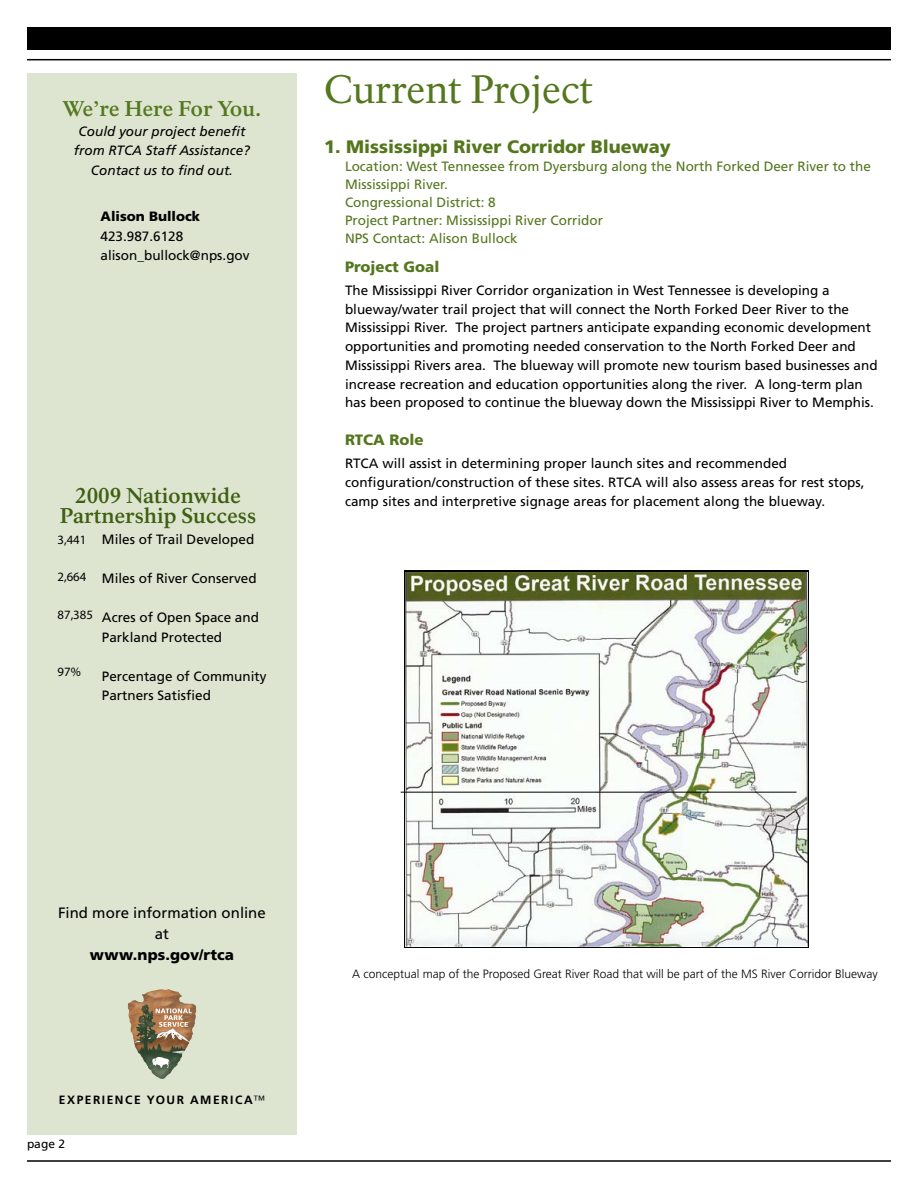
<style>
.page{position:relative;width:918px;height:1188px;background:#fff}
.page>*{position:absolute;margin:0;border:0;box-sizing:border-box;transform-origin:0 0}
.t1{font:39px "NPS Rawlinson OT";color:#54771e}
.t2{font:700 21px/19.5px "NPS Rawlinson OT";color:#3f5f11;text-align:center}
.t3{font:700 21px "NPS Rawlinson OT";letter-spacing:-.015em;color:#54771e}
.t4{font:900 18px "Frutiger LT Std";color:#54771e}
.t5{font:15px/21px "Frutiger LT Std";color:#000;text-align:center}
.t6{font:900 15px "Frutiger LT Std";color:#54771e}
.t7{font:900 15px "Frutiger LT Std";letter-spacing:.01em;color:#000}
.t8{font:13.5px/18.8px "Frutiger LT Std";color:#000}
.t9{font:13.5px/18px "Frutiger LT Std";color:#54771e}
.t10{font:italic 13.5px/19.5px "Frutiger LT Std";color:#000;text-align:center}
.t11{font:900 13.5px "Frutiger LT Std";color:#000}
.t12{font:12.75px "Myriad Pro";color:#000}
.t13{font:300 12px "Frutiger LT Std";color:#000}
.t14{font:700 12px "Frutiger LT Std";letter-spacing:.13em;color:#000}
.t15{font:12px "Frutiger LT Std";color:#000}
.s1{font-weight:300}
</style>
<div class="page">
<div style="left:27px;top:73px;width:270px;height:1062px;background:#dde5d1"></div>
<img style="left:128px;top:989px;width:46px;height:90px">
<div style="left:27px;top:27px;width:864px;height:23px;background:#000"></div>
<hr style="left:27px;top:59px;width:864px;height:1px;background:#000">
<hr style="left:27px;top:1160px;width:864px;height:2px;background:#000">
<img style="left:406px;top:573px;width:401px;height:374px">
<hr style="left:401px;top:792px;width:396px;height:1px;background:#000">
<h2 class="t3" style="left:62px;top:96px;width:201px">We’re Here For You.</h2>
<p class="t10" style="left:74px;top:121px;width:178px">Could your project benefit from RTCA Staff Assistance?<br>Contact us to find out.</p>
<p class="t11" style="left:101px;top:208px;width:101px">Alison Bullock</p>
<p class="t8" style="left:101px;top:226px;width:151px;line-height:19.5px">423.987.6128 alison_bullock@nps.gov</p>
<h2 class="t2" style="left:60px;top:486px;width:198px">2009 Nationwide<br>Partnership Success</h2>
<p class="t12" style="left:58px;top:532px;width:30px">3,441</p>
<p class="t12" style="left:58px;top:569px;width:30px">2,664</p>
<p class="t12" style="left:58px;top:607px;width:37px">87,385</p>
<p class="t12" style="left:58px;top:663px;width:25px">97%</p>
<p class="t8" style="left:102px;top:530px;width:154px">Miles of Trail Developed</p>
<p class="t8" style="left:102px;top:569px;width:156px">Miles of River Conserved</p>
<p class="t8" style="left:102px;top:608px;width:159px;line-height:19.5px">Acres of Open Space and<br>Parkland Protected</p>
<p class="t8" style="left:102px;top:666px;width:166px;line-height:19.5px">Percentage of Community<br>Partners Satisfied</p>
<h1 class="t1" style="left:324px;top:65px;width:270px">Current Project</h1>
<h3 class="t4" style="left:324px;top:136px;width:348px">1. Mississippi River Corridor Blueway</h3>
<p class="t9" style="left:345px;top:157px;width:527px">Location: West Tennessee from Dyersburg along the North Forked Deer River to the Mississippi River.<br>Congressional District: 8<br>Project Partner: Mississippi River Corridor<br>NPS Contact: Alison Bullock</p>
<p class="t6" style="left:345px;top:257px;width:96px">Project Goal</p>
<p class="t8" style="left:345px;top:281px;width:534px">The Mississippi River Corridor organization in West Tennessee is developing a blueway/water trail project that will connect the North Forked Deer River to the Mississippi River. The project partners anticipate expanding economic development opportunities and promoting needed conservation to the North Forked Deer and Mississippi Rivers area. The blueway will promote new tourism based businesses and increase recreation and education opportunities along the river. A long-term plan has been proposed to continue the blueway down the Mississippi River to Memphis.</p>
<p class="t6" style="left:345px;top:430px;width:80px">RTCA Role</p>
<p class="t8" style="left:345px;top:454px;width:521px">RTCA will assist in determining proper launch sites and recommended configuration/construction of these sites. RTCA will also assess areas for rest stops, camp sites and interpretive signage areas for placement along the blueway.</p>
<p class="t5" style="left:58px;top:902px;width:209px">Find more information online at</p>
<p class="t7" style="left:90px;top:946px;width:145px">www.nps.gov/rtca</p>
<p class="t14" style="left:59px;top:1093px;width:208px">EXPERIENCE YOUR AMERICA<span class="s1">™</span></p>
<p class="t15" style="left:27px;top:1136px;width:40px">page 2</p>
<p class="t13" style="left:352px;top:967px;width:527px">A conceptual map of the Proposed Great River Road that will be part of the MS River Corridor Blueway</p>
</div>
